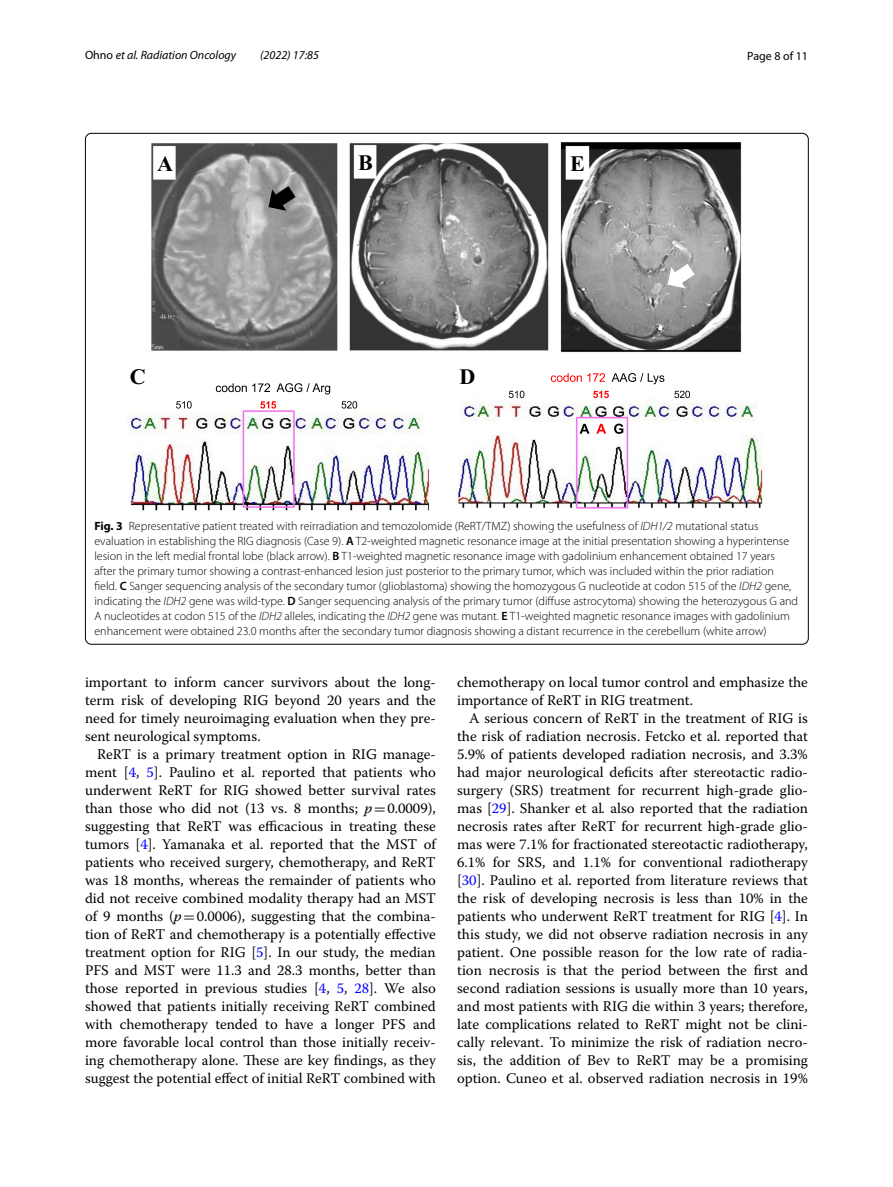
<style>
.page{position:relative;width:893px;height:1187px;background:#fff}
.page>*{position:absolute;margin:0;border:0;box-sizing:border-box;transform-origin:0 0}
.t1{font:22.2px "Times New Roman PS Bold MT3";color:#000}
.t2{font:14.7px/18px "Warnock Pro";color:#000;text-align:justify}
.t3{font:300 12px/15px "Myriad Pro";color:#000}
.t4{font:italic 12px "Myriad Pro";color:#000}
.t5{font:12px "Myriad Pro";color:#000}
.s1{font-style:normal}
.s2{font-weight:700}
.s3{font-style:italic}
.s4{font-weight:600}
.s5{color:#00f}
.s6{font-family:"MTSY"}
</style>
<div class="page">
<img style="left:128px;top:142px;width:635px;height:369px">
<svg style="left:580px;top:424px;width:9px;height:9px"></svg>
<svg style="left:596px;top:424px;width:10px;height:9px"></svg>
<svg style="left:614px;top:423px;width:9px;height:11px"></svg>
<svg style="left:551px;top:373px;width:54px;height:9px"></svg>
<svg style="left:612px;top:373px;width:52px;height:11px"></svg>
<svg style="left:593px;top:390px;width:16px;height:8px"></svg>
<svg style="left:674px;top:390px;width:16px;height:8px"></svg>
<svg style="left:509px;top:390px;width:15px;height:8px"></svg>
<svg style="left:260px;top:401px;width:16px;height:7px"></svg>
<svg style="left:342px;top:401px;width:15px;height:7px"></svg>
<svg style="left:176px;top:401px;width:16px;height:7px"></svg>
<svg style="left:216px;top:383px;width:54px;height:9px"></svg>
<svg style="left:277px;top:383px;width:53px;height:11px"></svg>
<svg style="left:269px;top:186px;width:27px;height:25px"></svg>
<svg style="left:668px;top:264px;width:27px;height:24px"></svg>
<p class="t4" style="left:85px;top:48px;width:153px"><span class="s1">Ohno</span> et al. Radiation Oncology</p>
<p class="t4" style="left:260px;top:48px;width:60px">(2022) 17:85</p>
<p class="t5" style="left:747px;top:48px;width:62px">Page 8 of 11</p>
<h1 class="t1" style="left:157px;top:148px;width:17px">A</h1>
<h1 class="t1" style="left:358px;top:147px;width:16px">B</h1>
<h1 class="t1" style="left:570px;top:148px;width:16px">E</h1>
<h1 class="t1" style="left:130px;top:361px;width:17px">C</h1>
<h1 class="t1" style="left:459px;top:361px;width:17px">D</h1>
<p class="t3" style="left:94px;top:518px;width:705px"><span class="s2">Fig. 3</span> Representative patient treated with reirradiation and temozolomide (ReRT/TMZ) showing the usefulness of <span class="s3">IDH1/2</span> mutational status evaluation in establishing the RIG diagnosis (Case 9). <span class="s4">A</span> T2-weighted magnetic resonance image at the initial presentation showing a hyperintense lesion in the left medial frontal lobe (black arrow). <span class="s4">B</span> T1-weighted magnetic resonance image with gadolinium enhancement obtained 17 years after the primary tumor showing a contrast-enhanced lesion just posterior to the primary tumor, which was included within the prior radiation field. <span class="s4">C</span> Sanger sequencing analysis of the secondary tumor (glioblastoma) showing the homozygous G nucleotide at codon 515 of the <span class="s3">IDH2</span> gene, indicating the <span class="s3">IDH2</span> gene was wild-type. <span class="s4">D</span> Sanger sequencing analysis of the primary tumor (diffuse astrocytoma) showing the heterozygous G and A nucleotides at codon 515 of the <span class="s3">IDH2</span> alleles, indicating the <span class="s3">IDH2</span> gene was mutant. <span class="s4">E</span> T1-weighted magnetic resonance images with gadolinium enhancement were obtained 23.0 months after the secondary tumor diagnosis showing a distant recurrence in the cerebellum (white arrow)</p>
<p class="t2" style="left:85px;top:672px;width:352px">important to inform cancer survivors about the long&shy;term risk of developing RIG beyond 20 years and the need for timely neuroimaging evaluation when they pre&shy;sent neurological symptoms.</p>
<p class="t2" style="left:85px;top:744px;width:352px;text-indent:12px">ReRT is a primary treatment option in RIG manage&shy;ment [<span class="s5">4</span>, <span class="s5">5</span>]. Paulino et al. reported that patients who underwent ReRT for RIG showed better survival rates than those who did not (13 vs. 8 months; <span class="s3">p</span><span class="s6">=</span>0.0009), suggesting that ReRT was efficacious in treating these tumors [<span class="s5">4</span>]. Yamanaka et al. reported that the MST of patients who received surgery, chemotherapy, and ReRT was 18 months, whereas the remainder of patients who did not receive combined modality therapy had an MST of 9 months (<span class="s3">p</span><span class="s6">=</span>0.0006), suggesting that the combina&shy;tion of ReRT and chemotherapy is a potentially effective treatment option for RIG [<span class="s5">5</span>]. In our study, the median PFS and MST were 11.3 and 28.3 months, better than those reported in previous studies [<span class="s5">4</span>, <span class="s5">5</span>, <span class="s5">28</span>]. We also showed that patients initially receiving ReRT combined with chemotherapy tended to have a longer PFS and more favorable local control than those initially receiv&shy;ing chemotherapy alone. These are key findings, as they suggest the potential effect of initial ReRT combined with</p>
<p class="t2" style="left:457px;top:672px;width:352px">chemotherapy on local tumor control and emphasize the importance of ReRT in RIG treatment.</p>
<p class="t2" style="left:457px;top:708px;width:352px;text-indent:12px">A serious concern of ReRT in the treatment of RIG is the risk of radiation necrosis. Fetcko et al. reported that 5.9% of patients developed radiation necrosis, and 3.3% had major neurological deficits after stereotactic radio&shy;surgery (SRS) treatment for recurrent high-grade glio&shy;mas [<span class="s5">29</span>]. Shanker et al<span class="s3">.</span> also reported that the radiation necrosis rates after ReRT for recurrent high-grade glio&shy;mas were 7.1% for fractionated stereotactic radiotherapy, 6.1% for SRS, and 1.1% for conventional radiotherapy [<span class="s5">30</span>]. Paulino et al. reported from literature reviews that the risk of developing necrosis is less than 10% in the patients who underwent ReRT treatment for RIG [<span class="s5">4</span>]. In this study, we did not observe radiation necrosis in any patient. One possible reason for the low rate of radia&shy;tion necrosis is that the period between the first and second radiation sessions is usually more than 10 years, and most patients with RIG die within 3 years; therefore, late complications related to ReRT might not be clini&shy;cally relevant. To minimize the risk of radiation necro&shy;sis, the addition of Bev to ReRT may be a promising option. Cuneo et al. observed radiation necrosis in 19%</p>
</div>
